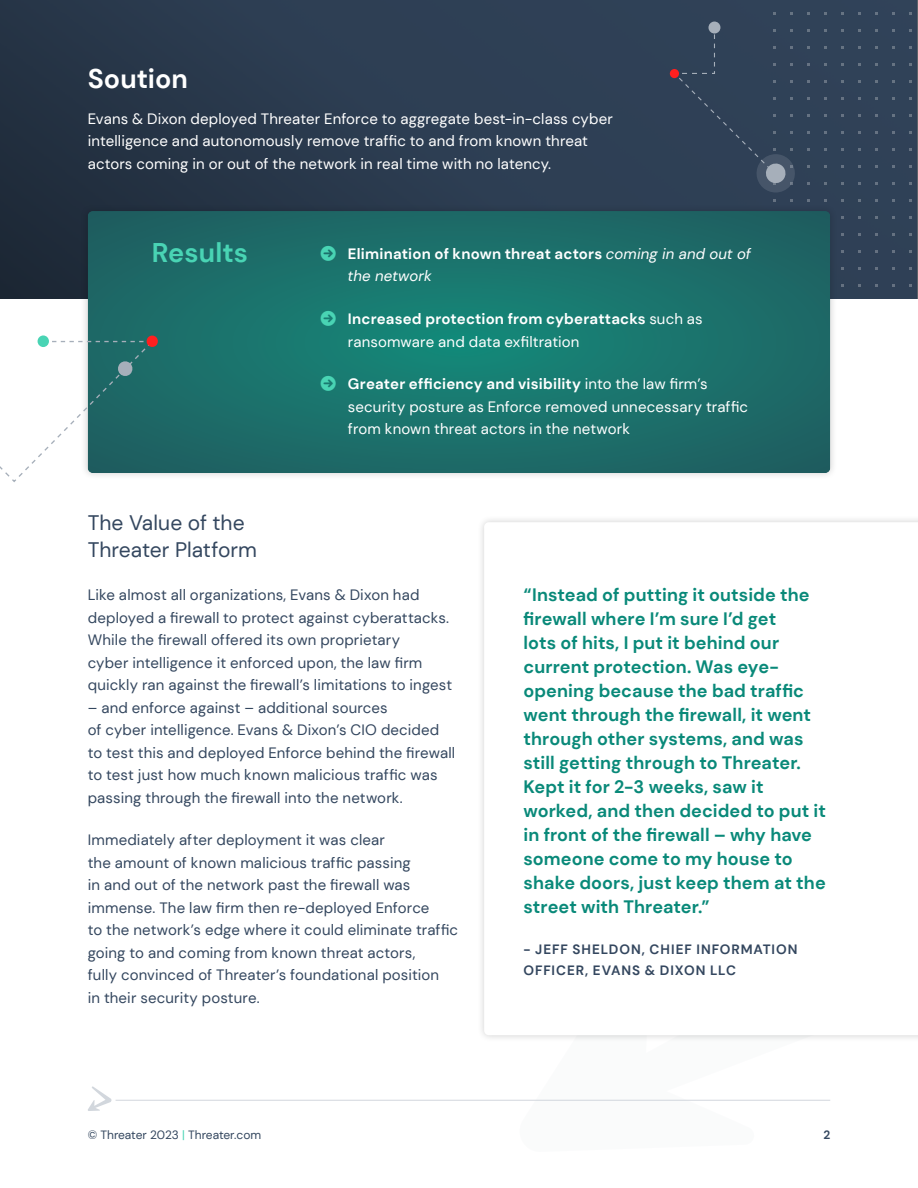
<style>
.page{position:relative;width:918px;height:1188px;background:#fff}
.page>*{position:absolute;margin:0;border:0;box-sizing:border-box;transform-origin:0 0}
.t1{font:700 27px "DM Sans";color:#fff}
.t2{font:700 27px "DM Sans";color:#49d4b4}
.t3{font:21px/27px "DM Sans";color:#34475f}
.t4{font:700 18px/24px "DM Sans";letter-spacing:.005em;color:#098979}
.t5{font:15px/22.5px "DM Sans";letter-spacing:.01em;color:#34475f}
.t6{font:15px/22.5px "DM Sans";letter-spacing:.01em;color:#fff}
.t7{font:700 15px/22.5px "DM Sans";letter-spacing:.01em;color:#fff}
.t8{font:700 13.5px/21px "DM Sans";letter-spacing:.07em;color:#34475f}
.t9{font:12px "DM Sans";color:#34475f}
.t10{font:700 12px "DM Sans";color:#34475f}
.s1{font-weight:400;font-style:italic}
.s2{font-weight:400}
.s3{font-weight:700}
.s4{color:#49d4b4}
</style>
<div class="page">
<svg style="left:88px;top:1086px;width:24px;height:25px"></svg>
<hr style="left:116px;top:1100px;width:714px;height:1px;background:#d2d7dd">
<img style="left:0;top:0;width:918px;height:298px">
<div style="left:770px;top:7px;width:148px;height:291px;background:#304157"></div>
<div style="left:80px;top:203px;width:758px;height:278px;background:#000;opacity:.2"></div>
<svg style="left:88px;top:211px;width:742px;height:262px;background:#1b6f6a"></svg>
<svg style="left:672px;top:26px;width:123px;height:167px"></svg>
<svg style="left:708px;top:21px;width:13px;height:13px"></svg>
<div style="left:670px;top:69px;width:9px;height:9px;background:#ff1f1f;border-radius:4px"></div>
<svg style="left:0;top:335px;width:158px;height:147px"></svg>
<div style="left:38px;top:335px;width:11px;height:12px;background:#49d4b4;border-radius:6px"></div>
<div style="left:476px;top:514px;width:442px;height:529px;background:#000;opacity:.2"></div>
<svg style="left:484px;top:522px;width:434px;height:513px"></svg>
<svg style="left:321px;top:246px;width:15px;height:15px"></svg>
<svg style="left:321px;top:311px;width:15px;height:15px"></svg>
<svg style="left:321px;top:376px;width:15px;height:15px"></svg>
<h1 class="t1" style="left:88px;top:61px;width:102px">Soution</h1>
<p class="t6" style="left:88px;top:108px;width:527px">Evans &amp; Dixon deployed Threater Enforce to aggregate best-in-class cyber intelligence and autonomously remove traffic to and from known threat actors coming in or out of the network in real time with no latency.</p>
<h1 class="t2" style="left:152px;top:236px;width:98px">Results</h1>
<p class="t7" style="left:348px;top:242px;width:404px">Elimination of known threat actors <span class="s1">coming in and out of the network</span></p>
<p class="t7" style="left:348px;top:308px;width:356px">Increased protection from cyberattacks <span class="s2">such as ransomware and data exfiltration</span></p>
<p class="t6" style="left:348px;top:373px;width:402px"><span class="s3">Greater efficiency and visibility</span> into the law firm’s security posture as Enforce removed unnecessary traffic from known threat actors in the network</p>
<h2 class="t3" style="left:88px;top:511px;width:171px">The Value of the<br>Threater Platform</h2>
<p class="t5" style="left:88px;top:585px;width:366px">Like almost all organizations, Evans &amp; Dixon had deployed a firewall to protect against cyberattacks.<br>While the firewall offered its own proprietary<br>cyber intelligence it enforced upon, the law firm quickly ran against the firewall’s limitations to ingest</p>
<p class="t5" style="left:88px;top:697px;width:369px">– and enforce against – additional sources<br>of cyber intelligence. Evans &amp; Dixon’s CIO decided to test this and deployed Enforce behind the firewall to test just how much known malicious traffic was passing through the firewall into the network.</p>
<p class="t5" style="left:88px;top:830px;width:372px">Immediately after deployment it was clear<br>the amount of known malicious traffic passing<br>in and out of the network past the firewall was immense. The law firm then re-deployed Enforce<br>to the network’s edge where it could eliminate traffic going to and coming from known threat actors,<br>fully convinced of Threater’s foundational position<br>in their security posture.</p>
<p class="t4" style="left:524px;top:582px;width:304px">“Instead of putting it outside the firewall where I’m sure I’d get<br>lots of hits, I put it behind our current protection. Was eye&shy;opening because the bad traffic went through the firewall, it went through other systems, and was still getting through to Threater.<br>Kept it for 2-3 weeks, saw it worked, and then decided to put it in front of the firewall – why have someone come to my house to shake doors, just keep them at the street with Threater.”</p>
<p class="t8" style="left:524px;top:939px;width:276px">- JEFF SHELDON, CHIEF INFORMATION<br>OFFICER, EVANS &amp; DIXON LLC</p>
<p class="t9" style="left:88px;top:1130px;width:175px">© Threater 2023 <span class="s4">|</span> Threater.com</p>
<p class="t10" style="left:823px;top:1131px;width:8px">2</p>
</div>
